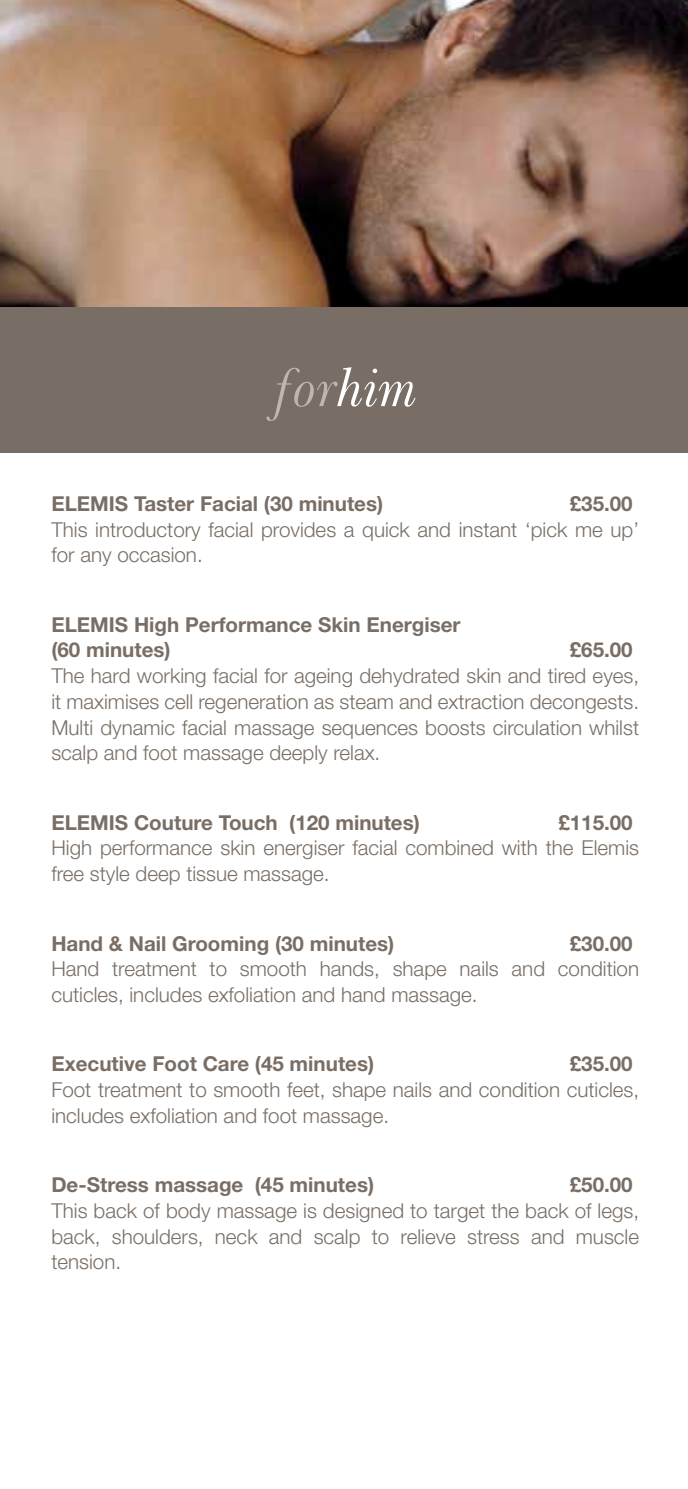
<style>
.page{position:relative;width:688px;height:1489px;background:#fff}
.page>*{position:absolute;margin:0;border:0;box-sizing:border-box;transform-origin:0 0}
.t1{font:italic 54px "Baskerville BT";color:#beb6b1}
.t2{font:300 20.5px/25.8px "Helvetica Neue";color:#796e65}
.t3{font:700 20.5px/25.8px "Helvetica Neue";color:#796e65}
.s1{color:#fff}
</style>
<div class="page">
<img style="left:0;top:0;width:687px;height:307px">
<div style="left:0;top:307px;width:687px;height:145px;background:#796e65"></div>
<h1 class="t1" style="left:276px;top:355px;width:143px">for<span class="s1">him</span></h1>
<p class="t3" style="left:51px;top:490px;width:333px">ELEMIS Taster Facial (30 minutes)</p>
<p class="t3" style="left:569px;top:490px;width:64px">£35.00</p>
<p class="t2" style="left:51px;top:516px;width:589px">This introductory facial provides a quick and instant ‘pick me up’ for any occasion.</p>
<p class="t3" style="left:51px;top:611px;width:410px">ELEMIS High Performance Skin Energiser (60 minutes)</p>
<p class="t3" style="left:569px;top:636px;width:64px">£65.00</p>
<p class="t2" style="left:51px;top:662px;width:589px;text-align:justify">The hard working facial for ageing dehydrated skin and tired eyes, it maximises cell regeneration as steam and extraction decongests.<br>Multi dynamic facial massage sequences boosts circulation whilst scalp and foot massage deeply relax.</p>
<p class="t3" style="left:51px;top:809px;width:370px">ELEMIS Couture Touch (120 minutes)</p>
<p class="t3" style="left:558px;top:809px;width:76px">£115.00</p>
<p class="t2" style="left:51px;top:834px;width:589px">High performance skin energiser facial combined with the Elemis free style deep tissue massage.</p>
<p class="t3" style="left:51px;top:929px;width:344px">Hand &amp; Nail Grooming (30 minutes)</p>
<p class="t3" style="left:569px;top:929px;width:64px">£30.00</p>
<p class="t2" style="left:51px;top:955px;width:589px">Hand treatment to smooth hands, shape nails and condition cuticles, includes exfoliation and hand massage.</p>
<p class="t3" style="left:51px;top:1050px;width:324px">Executive Foot Care (45 minutes)</p>
<p class="t3" style="left:569px;top:1050px;width:64px">£35.00</p>
<p class="t2" style="left:51px;top:1076px;width:589px">Foot treatment to smooth feet, shape nails and condition cuticles, includes exfoliation and foot massage.</p>
<p class="t3" style="left:51px;top:1171px;width:324px">De-Stress massage (45 minutes)</p>
<p class="t3" style="left:569px;top:1171px;width:64px">£50.00</p>
<p class="t2" style="left:51px;top:1197px;width:589px;text-align:justify">This back of body massage is designed to target the back of legs, back, shoulders, neck and scalp to relieve stress and muscle tension.</p>
</div>
